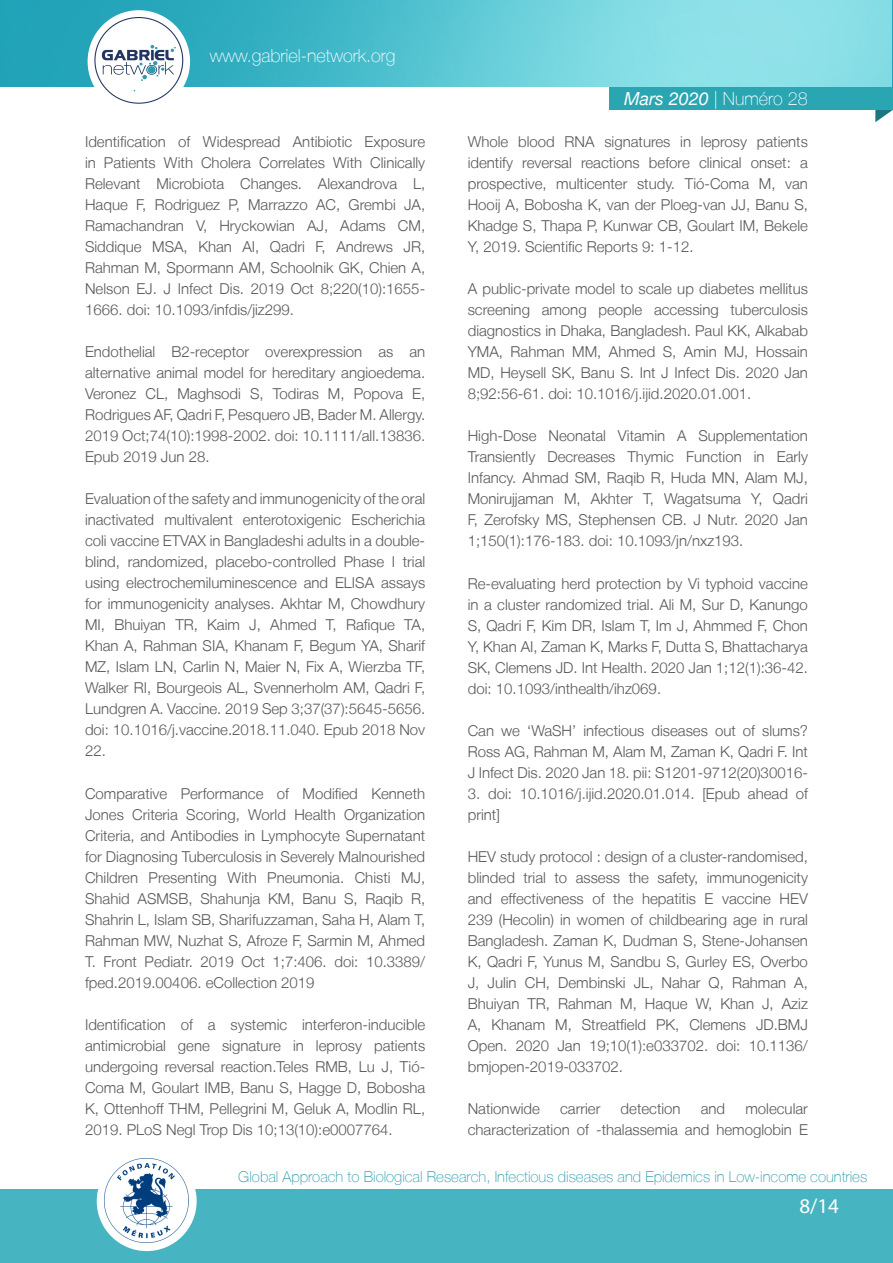
<style>
.page{position:relative;width:893px;height:1263px;background:#fff}
.page>*{position:absolute;margin:0;border:0;box-sizing:border-box;transform-origin:0 0}
.t1{font:21px "Myriad Pro";color:#fff}
.t2{font:100 18px "Helvetica Neue LT";color:#fff}
.t3{font:300 15px/21px "Helvetica Neue LT";color:#57585a;text-align:justify}
.t4{font:100 15px "Helvetica Neue LT";color:#2b9bad}
.s1{font-weight:400;font-style:italic}
</style>
<div class="page">
<div style="left:0;top:1190px;width:893px;height:73px;background:#47b5c1"></div>
<svg style="left:875px;top:110px;width:18px;height:12px"></svg>
<div style="left:610px;top:86px;width:283px;height:24px;background:#2aa5b2"></div>
<div style="left:97px;top:1151px;width:100px;height:100px;background:#fff;border-radius:50%"></div>
<img style="left:104px;top:1159px;width:84px;height:83px">
<img style="left:0;top:0;width:893px;height:86px">
<div style="left:88px;top:10px;width:102px;height:103px;background:#fff;border-radius:50%"></div>
<svg style="left:94px;top:17px;width:89px;height:87px"></svg>
<p class="t2" style="left:210px;top:45px;width:187px">www.gabriel-network.org</p>
<p class="t3" style="left:85px;top:131px;width:342px">Identification of Widespread Antibiotic Exposure in Patients With Cholera Correlates With Clinically Relevant Microbiota Changes. Alexandrova L, Haque F, Rodriguez P, Marrazzo AC, Grembi JA, Ramachandran V, Hryckowian AJ, Adams CM, Siddique MSA, Khan AI, Qadri F, Andrews JR, Rahman M, Spormann AM, Schoolnik GK, Chien A, Nelson EJ. J Infect Dis. 2019 Oct 8;220(10):1655- 1666. doi: 10.1093/infdis/jiz299.</p>
<p class="t3" style="left:85px;top:341px;width:342px">Endothelial B2-receptor overexpression as an alternative animal model for hereditary angioedema.<br>Veronez CL, Maghsodi S, Todiras M, Popova E, Rodrigues AF, Qadri F, Pesquero JB, Bader M. Allergy.<br>2019 Oct;74(10):1998-2002. doi: 10.1111/all.13836.<br>Epub 2019 Jun 28.</p>
<p class="t3" style="left:85px;top:488px;width:342px">Evaluation of the safety and immunogenicity of the oral inactivated multivalent enterotoxigenic Escherichia coli vaccine ETVAX in Bangladeshi adults in a double&shy;blind, randomized, placebo-controlled Phase I trial using electrochemiluminescence and ELISA assays for immunogenicity analyses. Akhtar M, Chowdhury MI, Bhuiyan TR, Kaim J, Ahmed T, Rafique TA, Khan A, Rahman SIA, Khanam F, Begum YA, Sharif MZ, Islam LN, Carlin N, Maier N, Fix A, Wierzba TF, Walker RI, Bourgeois AL, Svennerholm AM, Qadri F, Lundgren A. Vaccine. 2019 Sep 3;37(37):5645-5656. doi: 10.1016/j.vaccine.2018.11.040. Epub 2018 Nov 22.</p>
<p class="t3" style="left:85px;top:782px;width:342px">Comparative Performance of Modified Kenneth Jones Criteria Scoring, World Health Organization Criteria, and Antibodies in Lymphocyte Supernatant for Diagnosing Tuberculosis in Severely Malnourished Children Presenting With Pneumonia. Chisti MJ, Shahid ASMSB, Shahunja KM, Banu S, Raqib R, Shahrin L, Islam SB, Sharifuzzaman, Saha H, Alam T, Rahman MW, Nuzhat S, Afroze F, Sarmin M, Ahmed T. Front Pediatr. 2019 Oct 1;7:406. doi: 10.3389/ fped.2019.00406. eCollection 2019</p>
<p class="t3" style="left:85px;top:1014px;width:342px">Identification of a systemic interferon-inducible antimicrobial gene signature in leprosy patients undergoing reversal reaction.Teles RMB, Lu J, Tió-Coma M, Goulart IMB, Banu S, Hagge D, Bobosha K, Ottenhoff THM, Pellegrini M, Geluk A, Modlin RL, 2019. PLoS Negl Trop Dis 10;13(10):e0007764.</p>
<p class="t2" style="left:624px;top:88px;width:185px"><span class="s1">Mars 2020</span> | Numéro 28</p>
<p class="t3" style="left:468px;top:131px;width:342px">Whole blood RNA signatures in leprosy patients identify reversal reactions before clinical onset: a prospective, multicenter study. Tió-Coma M, van Hooij A, Bobosha K, van der Ploeg-van JJ, Banu S, Khadge S, Thapa P, Kunwar CB, Goulart IM, Bekele Y, 2019. Scientific Reports 9: 1-12.</p>
<p class="t3" style="left:468px;top:278px;width:342px">A public-private model to scale up diabetes mellitus screening among people accessing tuberculosis diagnostics in Dhaka, Bangladesh. Paul KK, Alkabab YMA, Rahman MM, Ahmed S, Amin MJ, Hossain MD, Heysell SK, Banu S. Int J Infect Dis. 2020 Jan 8;92:56-61. doi: 10.1016/j.ijid.2020.01.001.</p>
<p class="t3" style="left:468px;top:425px;width:342px">High-Dose Neonatal Vitamin A Supplementation Transiently Decreases Thymic Function in Early Infancy. Ahmad SM, Raqib R, Huda MN, Alam MJ, Monirujjaman M, Akhter T, Wagatsuma Y, Qadri F, Zerofsky MS, Stephensen CB. J Nutr. 2020 Jan 1;150(1):176-183. doi: 10.1093/jn/nxz193.</p>
<p class="t3" style="left:468px;top:572px;width:342px">Re-evaluating herd protection by Vi typhoid vaccine in a cluster randomized trial. Ali M, Sur D, Kanungo S, Qadri F, Kim DR, Islam T, Im J, Ahmmed F, Chon Y, Khan AI, Zaman K, Marks F, Dutta S, Bhattacharya SK, Clemens JD. Int Health. 2020 Jan 1;12(1):36-42. doi: 10.1093/inthealth/ihz069.</p>
<p class="t3" style="left:468px;top:720px;width:342px">Can we ‘WaSH’ infectious diseases out of slums?<br>Ross AG, Rahman M, Alam M, Zaman K, Qadri F. Int J Infect Dis. 2020 Jan 18. pii: S1201-9712(20)30016-</p>
<p class="t3" style="left:468px;top:783px;width:342px">3. doi: 10.1016/j.ijid.2020.01.014. [Epub ahead of print]</p>
<p class="t3" style="left:468px;top:846px;width:342px">HEV study protocol : design of a cluster-randomised, blinded trial to assess the safety, immunogenicity and effectiveness of the hepatitis E vaccine HEV 239 (Hecolin) in women of childbearing age in rural Bangladesh. Zaman K, Dudman S, Stene-Johansen K, Qadri F, Yunus M, Sandbu S, Gurley ES, Overbo J, Julin CH, Dembinski JL, Nahar Q, Rahman A, Bhuiyan TR, Rahman M, Haque W, Khan J, Aziz A, Khanam M, Streatfield PK, Clemens JD.BMJ Open. 2020 Jan 19;10(1):e033702. doi: 10.1136/ bmjopen-2019-033702.</p>
<p class="t3" style="left:468px;top:1098px;width:74px">Nationwide</p>
<p class="t3" style="left:560px;top:1098px;width:42px">carrier</p>
<p class="t3" style="left:621px;top:1098px;width:62px">detection</p>
<p class="t3" style="left:701px;top:1098px;width:26px">and</p>
<p class="t3" style="left:468px;top:1098px;width:342px;text-align:right">molecular<br>characterization of -thalassemia and hemoglobin E</p>
<p class="t4" style="left:238px;top:1168px;width:630px">Global Approach to Biological Research, Infectious diseases and Epidemics in Low-income countries</p>
<h1 class="t1" style="left:799px;top:1193px;width:41px">8/14</h1>
</div>
